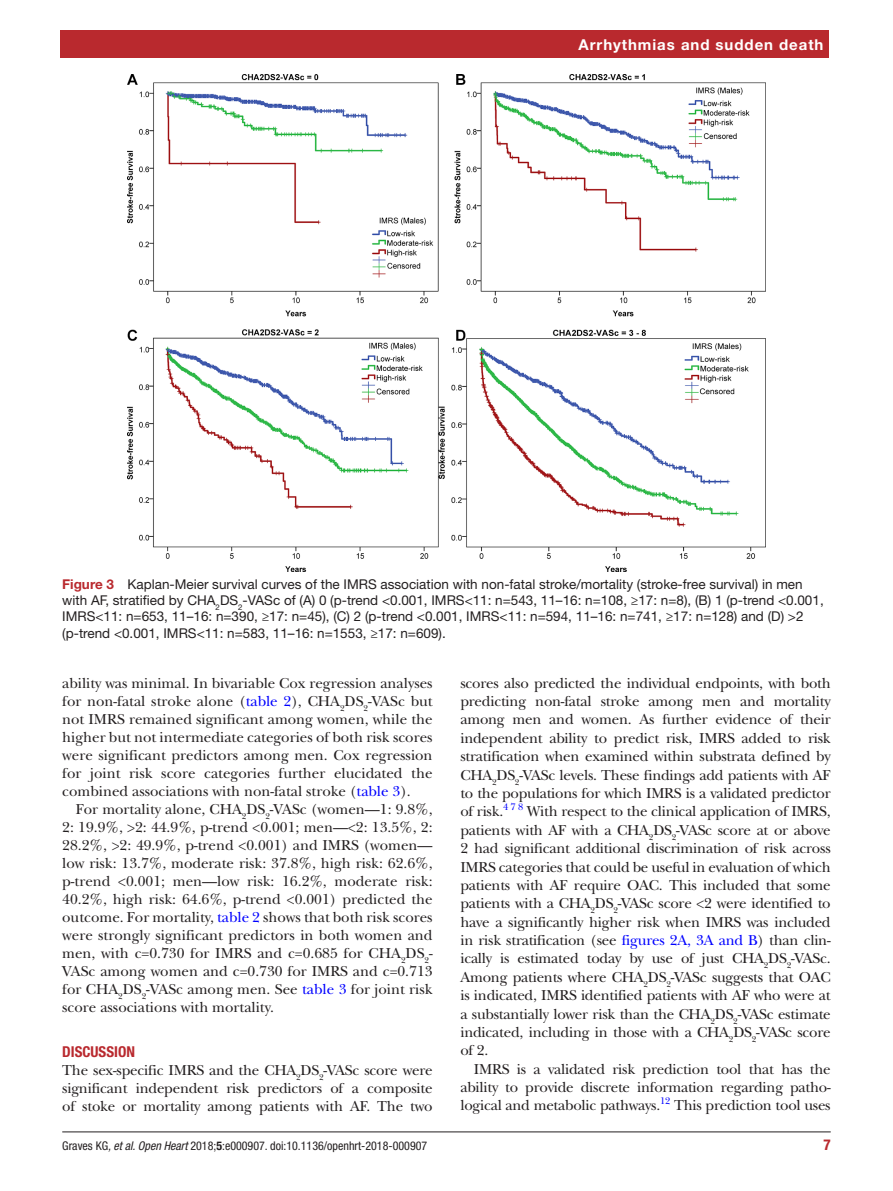
<style>
.page{position:relative;width:893px;height:1191px;background:#fff}
.page>*{position:absolute;margin:0;border:0;box-sizing:border-box;transform-origin:0 0}
.t1{font:15px/18.5px "New Baskerville";letter-spacing:-.015em;color:#231f20;text-align:justify}
.t2{font:700 15px "Helvetica Neue LT Std";letter-spacing:.065em;color:#fff}
.t3{font:700 condensed 15px "Helvetica Neue LT Std";color:#b9292e}
.t4{font:13.5px/16.2px "Helvetica Neue LT Std";color:#231f20}
.t5{font:condensed 12px "Helvetica Neue LT Std";color:#231f20}
.t6{font:9.9px "New Baskerville";color:#00f}
.s1{font-weight:700;color:#b9292e}
.s2{color:#00f}
.s3{font-style:italic}
.s4{font-weight:700}
</style>
<div class="page">
<hr style="left:62px;top:1131px;width:769px;height:1px;background:#231f20">
<div style="left:61px;top:31px;width:768px;height:27px;background:#b9292e"></div>
<img style="left:127px;top:74px;width:638px;height:497px">
<p class="t2" style="left:579px;top:35px;width:246px">Arrhythmias and sudden death</p>
<p class="t4" style="left:62px;top:576px;width:763px"><span class="s1">Figure 3</span> Kaplan-Meier survival curves of the IMRS association with non-fatal stroke/mortality (stroke-free survival) in men with AF, stratified by CHA<sub>2</sub>DS<sub>2</sub>-VASc of (A) 0 (p-trend &lt;0.001, IMRS&lt;11: n=543, 11–16: n=108, ≥17: n=8), (B) 1 (p-trend &lt;0.001, IMRS&lt;11: n=653, 11–16: n=390, ≥17: n=45), (C) 2 (p-trend &lt;0.001, IMRS&lt;11: n=594, 11–16: n=741, ≥17: n=128) and (D) &gt;2 (p-trend &lt;0.001, IMRS&lt;11: n=583, 11–16: n=1553, ≥17: n=609).</p>
<p class="t1" style="left:62px;top:674px;width:372px;line-height:18px">ability was minimal. In bivariable Cox regression analyses for non-fatal stroke alone (<span class="s2">table 2</span>), CHA<sub>2</sub>DS<sub>2</sub>-VASc but not IMRS remained significant among women, while the higher but not intermediate categories of both risk scores were significant predictors among men. Cox regression for joint risk score categories further elucidated the combined associations with non-fatal stroke (<span class="s2">table 3</span>).</p>
<p class="t1" style="left:62px;top:800px;width:372px;line-height:18px;text-indent:13px">For mortality alone, CHA<sub>2</sub>DS<sub>2</sub>-VASc (women—1: 9.8%, 2: 19.9%, &gt;2: 44.9%, p-trend &lt;0.001; men—&lt;2: 13.5%, 2:<br>28.2%, &gt;2: 49.9%, p-trend &lt;0.001) and IMRS (women— low risk: 13.7%, moderate risk: 37.8%, high risk: 62.6%, p-trend &lt;0.001; men—low risk: 16.2%, moderate risk:<br>40.2%, high risk: 64.6%, p-trend &lt;0.001) predicted the outcome. For mortality, <span class="s2">table 2</span> shows that both risk scores were strongly significant predictors in both women and men, with c=0.730 for IMRS and c=0.685 for CHA<sub>2</sub>DS<sub>2</sub>- VASc among women and c=0.730 for IMRS and c=0.713 for CHA<sub>2</sub>DS<sub>2</sub>-VASc among men. See <span class="s2">table 3</span> for joint risk score associations with mortality.</p>
<p class="t3" style="left:62px;top:1042px;width:74px">DISCUSSION</p>
<p class="t1" style="left:62px;top:1061px;width:372px;line-height:18px">The sex-specific IMRS and the CHA<sub>2</sub>DS<sub>2</sub>-VASc score were significant independent risk predictors of a composite of stoke or mortality among patients with AF. The two</p>
<p class="t1" style="left:460px;top:673px;width:372px">scores also predicted the individual endpoints, with both predicting non-fatal stroke among men and mortality among men and women. As further evidence of their independent ability to predict risk, IMRS added to risk stratification when examined within substrata defined by CHA<sub>2</sub>DS<sub>2</sub>-VASc levels. These findings add patients with AF to the populations for which IMRS is a validated predictor of risk.<sup>4</sup> <sup>7</sup> <sup>8</sup> With respect to the clinical application of IMRS, patients with AF with a CHA<sub>2</sub>DS<sub>2</sub>-VASc score at or above 2 had significant additional discrimination of risk across IMRS categories that could be useful in evaluation of which patients with AF require OAC. This included that some patients with a CHA<sub>2</sub>DS<sub>2</sub>-VASc score &lt;2 were identified to have a significantly higher risk when IMRS was included in risk stratification (see <span class="s2">figures 2A, 3A and B</span>) than clin&shy;ically is estimated today by use of just CHA<sub>2</sub>DS<sub>2</sub>-VASc.<br>Among patients where CHA<sub>2</sub>DS<sub>2</sub>-VASc suggests that OAC is indicated, IMRS identified patients with AF who were at a substantially lower risk than the CHA<sub>2</sub>DS<sub>2</sub>-VASc estimate indicated, including in those with a CHA<sub>2</sub>DS<sub>2</sub>-VASc score of 2.</p>
<p class="t1" style="left:460px;top:1059px;width:372px;text-indent:14px">IMRS is a validated risk prediction tool that has the ability to provide discrete information regarding patho&shy;logical and metabolic pathways.</p>
<p class="t6" style="left:660px;top:1094px;width:12px">12</p>
<p class="t1" style="left:674px;top:1096px;width:158px">This prediction tool uses</p>
<p class="t5" style="left:62px;top:1139px;width:366px">Graves KG<span class="s3">, et al. Open Heart</span> 2018;<span class="s4">5</span>:e000907. doi:10.1136/openhrt-2018-000907</p>
<p class="t3" style="left:823px;top:1135px;width:9px">7</p>
</div>
